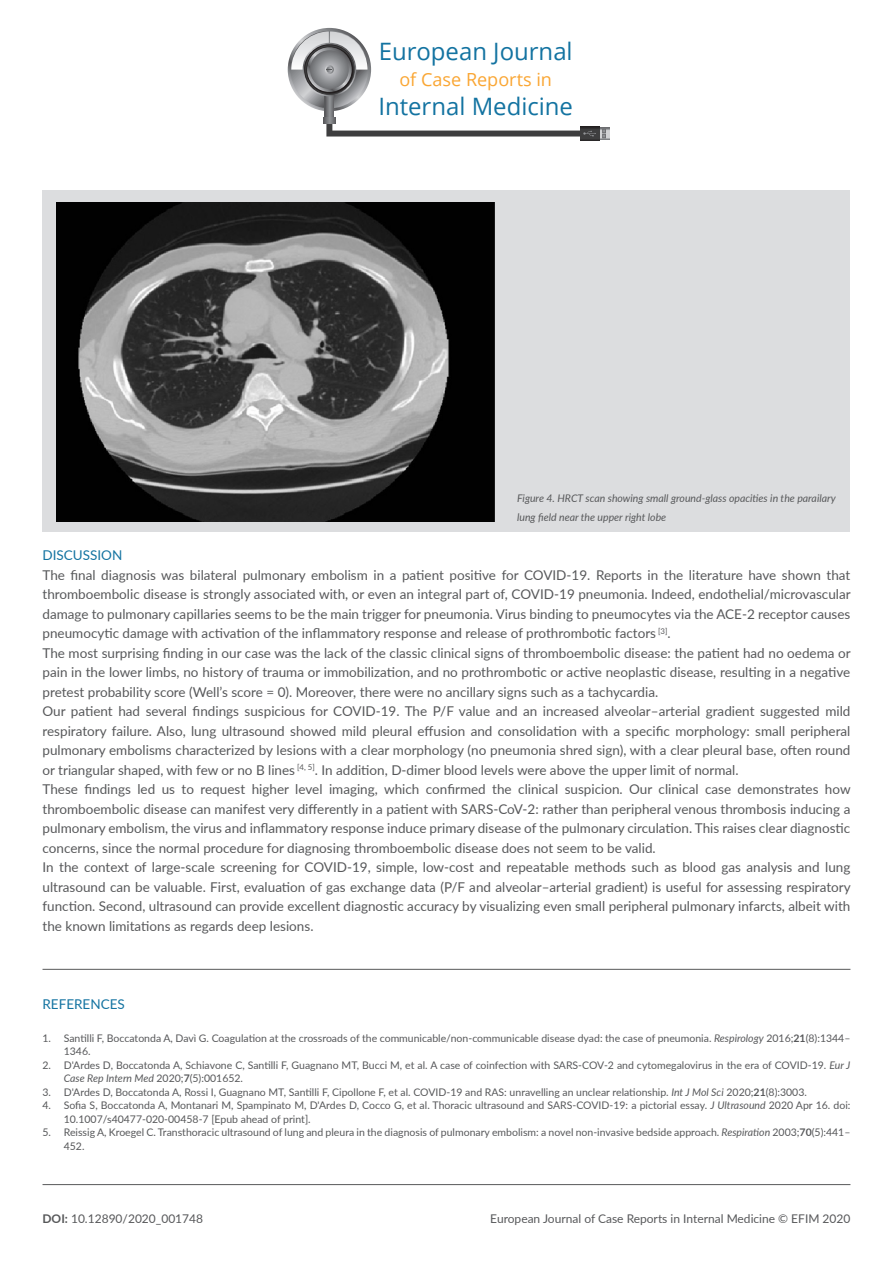
<style>
.page{position:relative;width:893px;height:1263px;background:#fff}
.page>*{position:absolute;margin:0;border:0;box-sizing:border-box;transform-origin:0 0}
.t1{font:24px "Open Sans";color:#1373a1}
.t2{font:18px "Open Sans";color:#faa633}
.TESTO_ARTICOLO{font:13.5px/19.5px "Lato";color:#57585a;text-align:justify}
.TESTO_ARTICOLO-2{font:13.5px "Lato";color:#1373a1}
.TITOLINI{font:13.5px "Lato";color:#1373a1}
.t3{font:12px "Lato";color:#57585a}
.REFERENCE{font:10.5px/13.5px "Lato";color:#57585a}
.DIDASCALIA{font:italic 10.5px/19.5px "Lato";color:#57585a}
.s1{font-style:italic}
.s2{font-weight:700}
</style>
<div class="page">
<svg style="left:288px;top:28px;width:83px;height:83px"></svg>
<svg style="left:291px;top:31px;width:77px;height:77px"></svg>
<svg style="left:325px;top:96px;width:9px;height:21px"></svg>
<svg style="left:303px;top:43px;width:53px;height:53px"></svg>
<svg style="left:304px;top:44px;width:51px;height:51px"></svg>
<svg style="left:307px;top:47px;width:45px;height:45px"></svg>
<svg style="left:310px;top:50px;width:39px;height:39px"></svg>
<svg style="left:291px;top:31px;width:76px;height:43px"></svg>
<svg style="left:600px;top:128px;width:10px;height:11px"></svg>
<svg style="left:603px;top:129px;width:2px;height:9px"></svg>
<svg style="left:580px;top:126px;width:20px;height:15px"></svg>
<svg style="left:323px;top:117px;width:273px;height:20px"></svg>
<hr style="left:43px;top:1184px;width:807px;height:1px;background:#57585a">
<div style="left:43px;top:190px;width:807px;height:341px;background:#dcdddf"></div>
<img style="left:56px;top:203px;width:438px;height:318px">
<hr style="left:43px;top:969px;width:807px;height:1px;background:#57585a">
<h1 class="t1" style="left:379px;top:35px;width:196px">European Journal</h1>
<h2 class="t2" style="left:399px;top:67px;width:154px">of Case Reports in</h2>
<h1 class="t1" style="left:378px;top:89px;width:196px">Internal Medicine</h1>
<p class="DIDASCALIA" style="left:517px;top:488px;width:320px">Figure 4. HRCT scan showing small ground-glass opacities in the parailary lung field near the upper right lobe</p>
<p class="TESTO_ARTICOLO-2" style="left:43px;top:546px;width:81px">DISCUSSION</p>
<p class="TESTO_ARTICOLO" style="left:43px;top:564px;width:810px">The final diagnosis was bilateral pulmonary embolism in a patient positive for COVID-19. Reports in the literature have shown that thromboembolic disease is strongly associated with, or even an integral part of, COVID-19 pneumonia. Indeed, endothelial/microvascular damage to pulmonary capillaries seems to be the main trigger for pneumonia. Virus binding to pneumocytes via the ACE-2 receptor causes pneumocytic damage with activation of the inflammatory response and release of prothrombotic factors <sup>[3]</sup>.</p>
<p class="TESTO_ARTICOLO" style="left:43px;top:642px;width:810px">The most surprising finding in our case was the lack of the classic clinical signs of thromboembolic disease: the patient had no oedema or pain in the lower limbs, no history of trauma or immobilization, and no prothrombotic or active neoplastic disease, resulting in a negative pretest probability score (Well’s score = 0). Moreover, there were no ancillary signs such as a tachycardia.</p>
<p class="TESTO_ARTICOLO" style="left:43px;top:701px;width:809px">Our patient had several findings suspicious for COVID-19. The P/F value and an increased alveolar–arterial gradient suggested mild respiratory failure. Also, lung ultrasound showed mild pleural effusion and consolidation with a specific morphology: small peripheral pulmonary embolisms characterized by lesions with a clear morphology (no pneumonia shred sign), with a clear pleural base, often round or triangular shaped, with few or no B lines <sup>[4,</sup> <sup>5]</sup>. In addition, D-dimer blood levels were above the upper limit of normal.</p>
<p class="TESTO_ARTICOLO" style="left:43px;top:779px;width:810px">These findings led us to request higher level imaging, which confirmed the clinical suspicion. Our clinical case demonstrates how thromboembolic disease can manifest very differently in a patient with SARS-CoV-2: rather than peripheral venous thrombosis inducing a pulmonary embolism, the virus and inflammatory response induce primary disease of the pulmonary circulation. This raises clear diagnostic concerns, since the normal procedure for diagnosing thromboembolic disease does not seem to be valid.</p>
<p class="TESTO_ARTICOLO" style="left:43px;top:857px;width:810px">In the context of large-scale screening for COVID-19, simple, low-cost and repeatable methods such as blood gas analysis and lung ultrasound can be valuable. First, evaluation of gas exchange data (P/F and alveolar–arterial gradient) is useful for assessing respiratory function. Second, ultrasound can provide excellent diagnostic accuracy by visualizing even small peripheral pulmonary infarcts, albeit with the known limitations as regards deep lesions.</p>
<p class="TITOLINI" style="left:43px;top:994px;width:84px">REFERENCES</p>
<p class="REFERENCE" style="left:64px;top:1031px;width:788px;text-indent:-21px">1. Santilli F, Boccatonda A, Davì G. Coagulation at the crossroads of the communicable/non-communicable disease dyad: the case of pneumonia. <span class="s1">Respirology</span> 2016;<span class="s2">21</span>(8):1344–<br>1346.</p>
<p class="REFERENCE" style="left:64px;top:1058px;width:788px;text-indent:-21px">2. D'Ardes D, Boccatonda A, Schiavone C, Santilli F, Guagnano MT, Bucci M, et al. A case of coinfection with SARS-COV-2 and cytomegalovirus in the era of COVID-19. <span class="s1">Eur J<br>Case Rep Intern Med</span> 2020;<span class="s2">7</span>(5):001652.</p>
<p class="REFERENCE" style="left:43px;top:1085px;width:766px">3. D'Ardes D, Boccatonda A, Rossi I, Guagnano MT, Santilli F, Cipollone F, et al. COVID-19 and RAS: unravelling an unclear relationship<span class="s1">. Int J Mol Sci</span> 2020;<span class="s2">21</span>(8):3003.</p>
<p class="REFERENCE" style="left:64px;top:1098px;width:788px;text-indent:-21px">4. Sofia S, Boccatonda A, Montanari M, Spampinato M, D'Ardes D, Cocco G, et al. Thoracic ultrasound and SARS-COVID-19: a pictorial essay. <span class="s1">J Ultrasound</span> 2020 Apr 16. doi:<br>10.1007/s40477-020-00458-7 [Epub ahead of print].</p>
<p class="REFERENCE" style="left:64px;top:1125px;width:788px;text-indent:-21px">5. Reissig A, Kroegel C. Transthoracic ultrasound of lung and pleura in the diagnosis of pulmonary embolism: a novel non-invasive bedside approach. <span class="s1">Respiration</span> 2003;<span class="s2">70</span>(5):441–<br>452.</p>
<p class="t3" style="left:43px;top:1210px;width:162px"><span class="s2">DOI:</span> 10.12890/2020_001748</p>
<p class="t3" style="left:490px;top:1210px;width:362px">European Journal of Case Reports in Internal Medicine © EFIM 2020</p>
</div>
